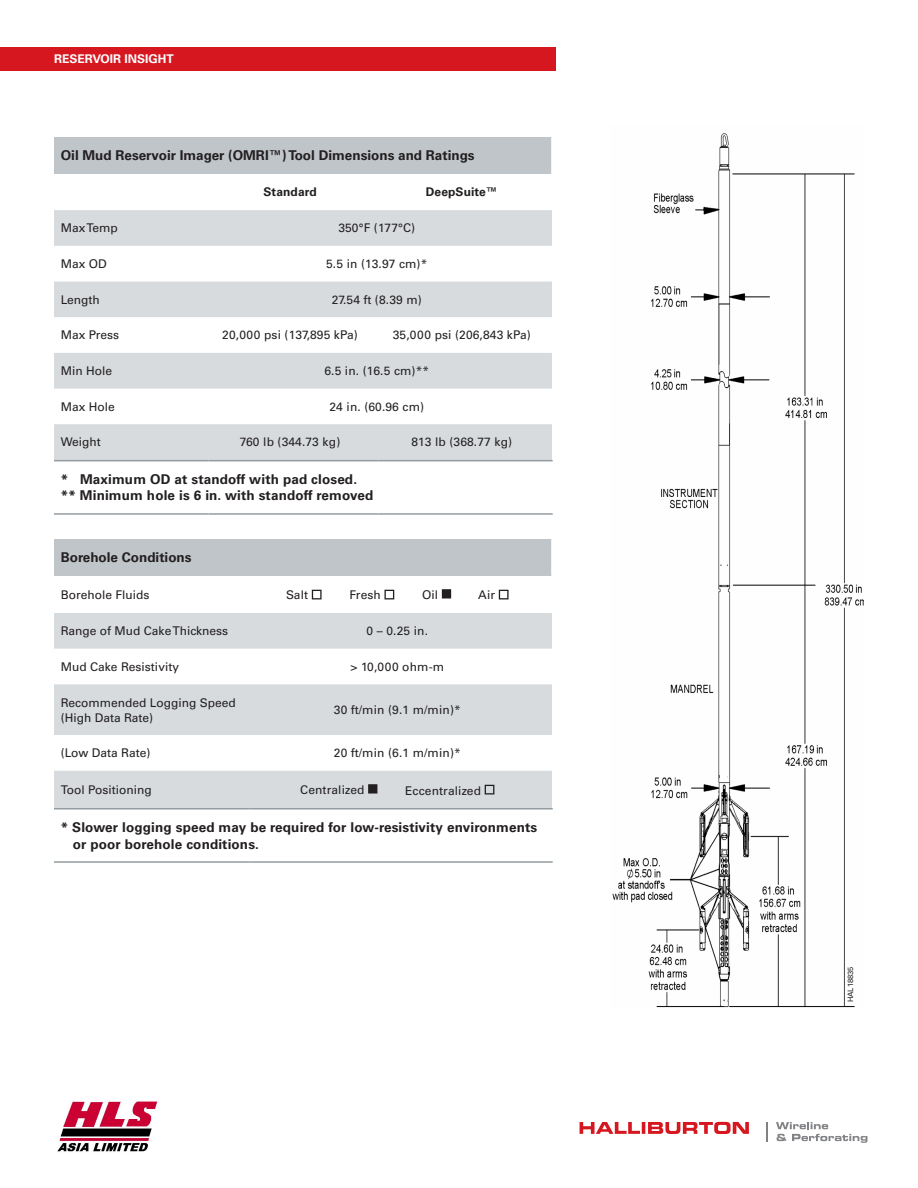
<style>
.page{position:relative;width:918px;height:1188px;background:#fff}
.page>*{position:absolute;margin:0;border:0;box-sizing:border-box;transform-origin:0 0}
.Footer__9pt__Flush_L{font:700 13.5px/16.5px "Univers LT Std";letter-spacing:.01em;color:#231f20}
.Table_Header__9pt__F{font:700 13.5px "Univers LT Std";color:#231f20}
.Data__8pt__Flush_Rig{font:12px "Univers LT Std";letter-spacing:.01em;color:#231f20}
.Data__8pt__Flush_Lef{font:12px/15px "Univers LT Std";color:#231f20}
.Data__8pt__Flush_Rig-2{font:700 12px "Univers LT Std";letter-spacing:.01em;color:#231f20}
.t1{font:700 12px "Univers LT Std";color:#fff}
.HAL_number{font:7.5px "Univers LT Std";color:#231f20}
</style>
<div class="page">
<div style="left:54px;top:137px;width:498px;height:37px;background:#c0c5c9"></div>
<svg style="left:54px;top:210px;width:498px;height:250px;fill:#d7dbde"></svg>
<hr style="left:551px;top:137px;width:2px;height:37px;background:#fff">
<hr style="left:54px;top:460px;width:154px;height:1px;background:#959ca1">
<hr style="left:208px;top:460px;width:171px;height:1px;background:#959ca1">
<hr style="left:379px;top:460px;width:174px;height:1px;background:#959ca1">
<hr style="left:54px;top:513px;width:154px;height:2px;background:#959ca1">
<hr style="left:208px;top:513px;width:171px;height:2px;background:#959ca1">
<hr style="left:379px;top:513px;width:174px;height:2px;background:#959ca1">
<div style="left:54px;top:539px;width:498px;height:37px;background:#c0c5c9"></div>
<svg style="left:54px;top:613px;width:498px;height:195px;fill:#d7dbde"></svg>
<hr style="left:551px;top:539px;width:2px;height:37px;background:#fff">
<hr style="left:54px;top:808px;width:195px;height:2px;background:#959ca1">
<hr style="left:249px;top:808px;width:304px;height:2px;background:#959ca1">
<hr style="left:54px;top:861px;width:195px;height:2px;background:#959ca1">
<hr style="left:249px;top:861px;width:304px;height:2px;background:#959ca1">
<svg style="left:312px;top:590px;width:10px;height:9px"></svg>
<svg style="left:385px;top:590px;width:9px;height:9px"></svg>
<div style="left:443px;top:590px;width:7px;height:8px;background:#231f20"></div>
<div style="left:442px;top:589px;width:9px;height:9px;border:2px solid #231f20"></div>
<svg style="left:499px;top:590px;width:10px;height:9px"></svg>
<div style="left:369px;top:785px;width:8px;height:8px;background:#231f20"></div>
<div style="left:368px;top:784px;width:9px;height:10px;border:2px solid #231f20"></div>
<svg style="left:485px;top:785px;width:9px;height:10px"></svg>
<img style="left:612px;top:133px;width:252px;height:875px">
<div style="left:0;top:47px;width:555px;height:23px;background:#d7171f"></div>
<svg style="left:580px;top:1122px;width:169px;height:12px"></svg>
<svg style="left:776px;top:1122px;width:91px;height:21px"></svg>
<svg style="left:767px;top:1122px;width:1px;height:19px"></svg>
<img style="left:57px;top:1101px;width:101px;height:51px">
<p class="t1" style="left:54px;top:51px;width:119px">L V L 1 CAPABILITY</p>
<p class="Table_Header__9pt__F" style="left:61px;top:148px;width:415px">Oil Mud Reservoir Imager (OMRI™) Tool Dimensions and Ratings</p>
<p class="Data__8pt__Flush_Rig-2" style="left:263px;top:185px;width:55px">Standard</p>
<p class="Data__8pt__Flush_Rig-2" style="left:426px;top:185px;width:74px">DeepSuite™</p>
<p class="Data__8pt__Flush_Lef" style="left:61px;top:221px;width:59px">Max Temp</p>
<p class="Data__8pt__Flush_Rig" style="left:338px;top:221px;width:78px">350°F (177°C)</p>
<p class="Data__8pt__Flush_Lef" style="left:61px;top:256px;width:48px">Max OD</p>
<p class="Data__8pt__Flush_Rig" style="left:326px;top:257px;width:103px">5.5 in (13.97 cm)*</p>
<p class="Data__8pt__Flush_Lef" style="left:61px;top:292px;width:41px">Length</p>
<p class="Data__8pt__Flush_Rig" style="left:332px;top:292px;width:92px">27.54 ft (8.39 m)</p>
<p class="Data__8pt__Flush_Lef" style="left:61px;top:328px;width:60px">Max Press</p>
<p class="Data__8pt__Flush_Rig" style="left:222px;top:328px;width:137px">20,000 psi (137,895 kPa)</p>
<p class="Data__8pt__Flush_Rig" style="left:393px;top:328px;width:140px">35,000 psi (206,843 kPa)</p>
<p class="Data__8pt__Flush_Lef" style="left:61px;top:363px;width:53px">Min Hole</p>
<p class="Data__8pt__Flush_Rig" style="left:324px;top:364px;width:106px">6.5 in. (16.5 cm)**</p>
<p class="Data__8pt__Flush_Lef" style="left:61px;top:399px;width:56px">Max Hole</p>
<p class="Data__8pt__Flush_Rig" style="left:330px;top:399px;width:96px">24 in. (60.96 cm)</p>
<p class="Data__8pt__Flush_Lef" style="left:61px;top:435px;width:42px">Weight</p>
<p class="Data__8pt__Flush_Rig" style="left:240px;top:435px;width:102px">760 lb (344.73 kg)</p>
<p class="Data__8pt__Flush_Rig" style="left:411px;top:435px;width:102px">813 lb (368.77 kg)</p>
<p class="Footer__9pt__Flush_L" style="left:61px;top:471px;width:298px">* Maximum OD at standoff with pad closed.</p>
<p class="Footer__9pt__Flush_L" style="left:61px;top:488px;width:314px">** Minimum hole is 6 in. with standoff removed</p>
<p class="Table_Header__9pt__F" style="left:61px;top:550px;width:132px">Borehole Conditions</p>
<p class="Data__8pt__Flush_Lef" style="left:61px;top:587px;width:90px">Borehole Fluids</p>
<p class="Data__8pt__Flush_Rig" style="left:286px;top:588px;width:24px">Salt</p>
<p class="Data__8pt__Flush_Rig" style="left:349px;top:588px;width:33px">Fresh</p>
<p class="Data__8pt__Flush_Rig" style="left:422px;top:588px;width:18px">Oil</p>
<p class="Data__8pt__Flush_Rig" style="left:478px;top:588px;width:18px">Air</p>
<p class="Data__8pt__Flush_Lef" style="left:61px;top:623px;width:169px">Range of Mud Cake Thickness</p>
<p class="Data__8pt__Flush_Rig" style="left:367px;top:624px;width:63px">0 – 0.25 in.</p>
<p class="Data__8pt__Flush_Lef" style="left:61px;top:659px;width:120px">Mud Cake Resistivity</p>
<p class="Data__8pt__Flush_Rig" style="left:351px;top:659px;width:95px">&gt; 10,000 ohm-m</p>
<p class="Data__8pt__Flush_Lef" style="left:61px;top:695px;width:176px">Recommended Logging Speed (High Data Rate)</p>
<p class="Data__8pt__Flush_Rig" style="left:334px;top:703px;width:128px">30 ft/min (9.1 m/min)*</p>
<p class="Data__8pt__Flush_Lef" style="left:61px;top:746px;width:91px">(Low Data Rate)</p>
<p class="Data__8pt__Flush_Rig" style="left:334px;top:746px;width:128px">20 ft/min (6.1 m/min)*</p>
<p class="Data__8pt__Flush_Lef" style="left:61px;top:782px;width:92px">Tool Positioning</p>
<p class="Data__8pt__Flush_Rig" style="left:300px;top:783px;width:66px">Centralized</p>
<p class="Data__8pt__Flush_Rig" style="left:405px;top:783px;width:77px">Eccentralized</p>
<p class="Footer__9pt__Flush_L" style="left:73px;top:819px;width:466px;text-indent:-12px">* Slower logging speed may be required for low-resistivity environments or poor borehole conditions.</p>
<p class="HAL_number" style="left:846px;top:1002px;width:37px;rotate:-90deg">HAL18835</p>
</div>
